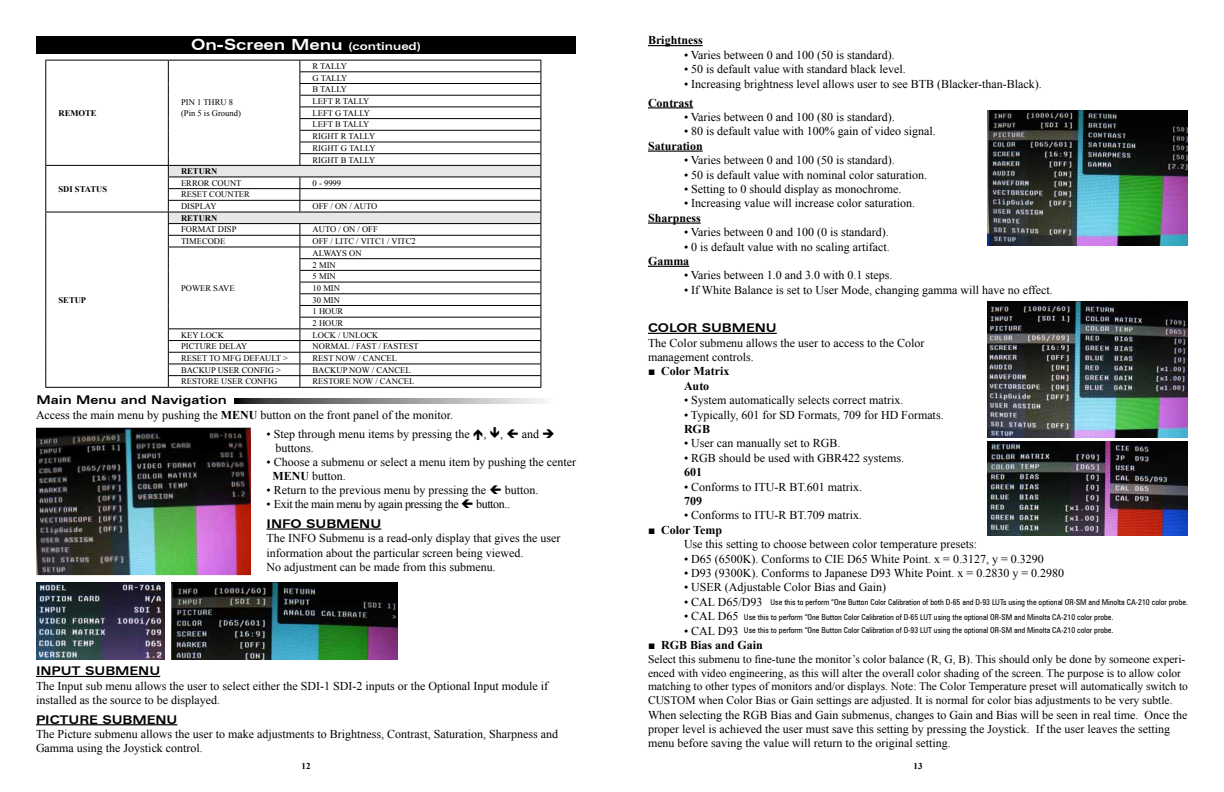
<style>
.page{position:relative;width:1224px;height:792px;background:#fff}
.page>*{position:absolute;margin:0;border:0;box-sizing:border-box;transform-origin:0 0}
.t1{font:700 expanded 15.4px "Zurich BT";color:#fff}
.t2{font:12px/14.4px "Times New Roman";color:#000}
.t3{font:700 12px/14.4px "Times New Roman";color:#000}
.t4{font:700 expanded 12px "Zurich BT";color:#000}
.t5{font:12px "Times New Roman";letter-spacing:-.03em;color:#000}
.t6{font:11.5px/13.8px "Times New Roman";color:#000}
.t7{font:700 9px "Times New Roman";color:#000}
.t8{font:8.6px/11.7px "Times New Roman";color:#000}
.t9{font:700 8.6px "Times New Roman";color:#000}
.t10{font:condensed 8.1px/14.9px "Zurich BT";color:#000}
.s1{font-size:11px}
.s2{font-weight:700}
.s3{font-weight:400}
</style>
<div class="page">
<div style="left:36px;top:36px;width:540px;height:18px;background:#000"></div>
<svg style="left:235px;top:398px;width:309px;height:5px;background:#8e8f91"></svg>
<hr style="left:36px;top:724px;width:141px;height:1px;background:#000">
<hr style="left:267px;top:528px;width:114px;height:2px;background:#000">
<hr style="left:36px;top:676px;width:124px;height:1px;background:#000">
<hr style="left:45px;top:60px;width:123px;height:1px;background:#000">
<hr style="left:45px;top:165px;width:123px;height:1px;background:#000">
<hr style="left:45px;top:212px;width:123px;height:1px;background:#000">
<svg style="left:45px;top:60px;width:1px;height:327px"></svg>
<svg style="left:168px;top:60px;width:374px;height:327px"></svg>
<hr style="left:45px;top:387px;width:123px;height:1px;background:#000">
<hr style="left:168px;top:387px;width:132px;height:1px;background:#000">
<hr style="left:300px;top:387px;width:241px;height:1px;background:#000">
<img style="left:36px;top:428px;width:215px;height:147px">
<img style="left:36px;top:582px;width:128px;height:77px">
<img style="left:172px;top:582px;width:225px;height:77px">
<hr style="left:648px;top:107px;width:45px;height:1px;background:#000">
<hr style="left:648px;top:151px;width:55px;height:1px;background:#000">
<hr style="left:648px;top:223px;width:53px;height:1px;background:#000">
<hr style="left:648px;top:266px;width:41px;height:1px;background:#000">
<hr style="left:648px;top:333px;width:129px;height:1px;background:#000">
<hr style="left:648px;top:45px;width:55px;height:1px;background:#000">
<img style="left:988px;top:111px;width:200px;height:135px">
<img style="left:988px;top:302px;width:200px;height:135px">
<img style="left:988px;top:442px;width:200px;height:93px">
<p class="t1" style="left:191px;top:35px;width:231px">On-Screen Menu <span class="s1">(continued)</span></p>
<p class="t9" style="left:58px;top:107px;width:40px">REMOTE</p>
<p class="t8" style="left:181px;top:97px;width:61px;line-height:10.3px">PIN 1 THRU 8 (Pin 5 is Ground)</p>
<p class="t8" style="left:313px;top:60px;width:65px">R TALLY<br>G TALLY<br>B TALLY<br>LEFT R TALLY<br>LEFT G TALLY<br>LEFT B TALLY<br>RIGHT R TALLY<br>RIGHT G TALLY<br>RIGHT B TALLY</p>
<p class="t9" style="left:58px;top:183px;width:50px">SDI STATUS</p>
<p class="t9" style="left:58px;top:294px;width:29px">SETUP</p>
<p class="t9" style="left:181px;top:165px;width:38px">RETURN</p>
<p class="t8" style="left:181px;top:177px;width:62px">ERROR COUNT</p>
<p class="t8" style="left:313px;top:177px;width:30px">0 - 9999</p>
<p class="t8" style="left:181px;top:189px;width:70px">RESET COUNTER<br>DISPLAY</p>
<p class="t8" style="left:313px;top:200px;width:66px">OFF / ON / AUTO</p>
<p class="t9" style="left:181px;top:212px;width:38px">RETURN</p>
<p class="t8" style="left:181px;top:224px;width:57px">FORMAT DISP</p>
<p class="t8" style="left:313px;top:224px;width:67px">AUTO / ON / OFF</p>
<p class="t8" style="left:181px;top:235px;width:46px">TIMECODE</p>
<p class="t8" style="left:313px;top:235px;width:105px">OFF / LITC / VITC1 / VITC2</p>
<p class="t8" style="left:181px;top:282px;width:55px">POWER SAVE</p>
<p class="t8" style="left:313px;top:247px;width:50px">ALWAYS ON<br>2 MIN<br>5 MIN<br>10 MIN<br>30 MIN<br>1 HOUR<br>2 HOUR</p>
<p class="t8" style="left:181px;top:329px;width:44px">KEY LOCK</p>
<p class="t8" style="left:313px;top:329px;width:67px">LOCK / UNLOCK</p>
<p class="t8" style="left:181px;top:341px;width:68px">PICTURE DELAY</p>
<p class="t8" style="left:313px;top:341px;width:108px">NORMAL / FAST / FASTEST</p>
<p class="t8" style="left:181px;top:352px;width:108px">RESET TO MFG DEFAULT &gt;</p>
<p class="t8" style="left:313px;top:352px;width:86px">REST NOW / CANCEL</p>
<p class="t8" style="left:181px;top:364px;width:101px">BACKUP USER CONFIG &gt;</p>
<p class="t8" style="left:313px;top:364px;width:100px">BACKUP NOW / CANCEL</p>
<p class="t8" style="left:181px;top:376px;width:98px">RESTORE USER CONFIG</p>
<p class="t8" style="left:313px;top:376px;width:103px">RESTORE NOW / CANCEL</p>
<p class="t4" style="left:37px;top:393px;width:192px">Main Menu and Navigation</p>
<p class="t2" style="left:36px;top:408px;width:419px">Access the main menu by pushing the <span class="s2">MENU</span> button on the front panel of the monitor.</p>
<p class="t2" style="left:267px;top:427px;width:238px">• Step through menu items by pressing the , ,</p>
<p class="t2" style="left:522px;top:427px;width:35px">and ➔</p>
<p class="t2" style="left:276px;top:441px;width:40px">buttons.</p>
<p class="t2" style="left:273px;top:455px;width:305px;line-height:14px;text-indent:-6px">• Choose a submenu or select a menu item by pushing the center<br><span class="s2">MENU</span> button.</p>
<p class="t2" style="left:267px;top:483px;width:221px">• Return to the previous menu by pressing the</p>
<p class="t2" style="left:505px;top:483px;width:35px">button.</p>
<p class="t5" style="left:267px;top:496px;width:194px">• Exit the main menu by again pressing the</p>
<p class="t2" style="left:476px;top:497px;width:36px">button..</p>
<p class="t4" style="left:267px;top:516px;width:116px">INFO SUBMENU</p>
<p class="t2" style="left:267px;top:531px;width:295px">The INFO Submenu is a read-only display that gives the user information about the particular screen being viewed.<br>No adjustment can be made from this submenu.</p>
<p class="t4" style="left:36px;top:664px;width:126px">INPUT SUBMENU</p>
<p class="t2" style="left:36px;top:678px;width:514px">The Input sub menu allows the user to select either the SDI-1 SDI-2 inputs or the Optional Input module if installed as the source to be displayed.</p>
<p class="t4" style="left:36px;top:712px;width:143px">PICTURE SUBMENU</p>
<p class="t2" style="left:36px;top:727px;width:524px">The Picture submenu allows the user to make adjustments to Brightness, Contrast, Saturation, Sharpness and<br>Gamma using the Joystick control.</p>
<p class="t7" style="left:302px;top:759px;width:10px">12</p>
<p class="t3" style="left:648px;top:33px;width:56px">Brightness</p>
<p class="t2" style="left:684px;top:47px;width:212px">• Varies between 0 and 100 (50 is standard).</p>
<p class="t2" style="left:684px;top:62px;width:223px">• 50 is default value with standard black level.</p>
<p class="t2" style="left:684px;top:76px;width:359px">• Increasing brightness level allows user to see BTB (Blacker-than-Black).</p>
<p class="t3" style="left:648px;top:95px;width:47px">Contrast</p>
<p class="t2" style="left:684px;top:110px;width:212px">• Varies between 0 and 100 (80 is standard).</p>
<p class="t2" style="left:684px;top:124px;width:253px">• 80 is default value with 100% gain of video signal.</p>
<p class="t3" style="left:648px;top:138px;width:56px">Saturation</p>
<p class="t2" style="left:684px;top:153px;width:212px">• Varies between 0 and 100 (50 is standard).</p>
<p class="t2" style="left:684px;top:167px;width:245px">• 50 is default value with nominal color saturation.</p>
<p class="t2" style="left:684px;top:182px;width:219px">• Setting to 0 should display as monochrome.</p>
<p class="t2" style="left:684px;top:196px;width:233px">• Increasing value will increase color saturation.</p>
<p class="t3" style="left:648px;top:210px;width:54px">Sharpness</p>
<p class="t2" style="left:684px;top:225px;width:206px">• Varies between 0 and 100 (0 is standard).</p>
<p class="t2" style="left:684px;top:239px;width:207px">• 0 is default value with no scaling artifact.</p>
<p class="t3" style="left:648px;top:253px;width:43px">Gamma</p>
<p class="t2" style="left:684px;top:268px;width:210px">• Varies between 1.0 and 3.0 with 0.1 steps.</p>
<p class="t2" style="left:684px;top:282px;width:370px">• If White Balance is set to User Mode, changing gamma will have no effect.</p>
<p class="t4" style="left:648px;top:321px;width:130px">COLOR SUBMENU</p>
<p class="t2" style="left:648px;top:335px;width:278px">The Color submenu allows the user to access to the Color management controls.</p>
<p class="t3" style="left:684px;top:364px;width:47px;text-indent:-36px"><span class="s3">■</span> Color Matrix<br>Auto</p>
<p class="t2" style="left:684px;top:393px;width:221px">• System automatically selects correct matrix.</p>
<p class="t2" style="left:684px;top:407px;width:261px">• Typically, 601 for SD Formats, 709 for HD Formats.</p>
<p class="t3" style="left:684px;top:422px;width:28px">RGB</p>
<p class="t2" style="left:684px;top:436px;width:158px">• User can manually set to RGB.</p>
<p class="t2" style="left:684px;top:450px;width:222px">• RGB should be used with GBR422 systems.</p>
<p class="t3" style="left:684px;top:465px;width:19px">601</p>
<p class="t2" style="left:684px;top:479px;width:180px">• Conforms to ITU-R BT.601 matrix.</p>
<p class="t3" style="left:684px;top:494px;width:19px">709</p>
<p class="t2" style="left:684px;top:508px;width:180px">• Conforms to ITU-R BT.709 matrix.</p>
<p class="t2" style="left:684px;top:522px;width:295px;text-indent:-36px">■ <span class="s2">Color Temp<br></span>Use this setting to choose between color temperature presets:</p>
<p class="t2" style="left:684px;top:551px;width:361px">• D65 (6500K). Conforms to CIE D65 White Point. x = 0.3127, y = 0.3290</p>
<p class="t2" style="left:684px;top:566px;width:382px">• D93 (9300K). Conforms to Japanese D93 White Point. x = 0.2830 y = 0.2980</p>
<p class="t2" style="left:684px;top:580px;width:204px">• USER (Adjustable Color Bias and Gain)</p>
<p class="t2" style="left:684px;top:594px;width:80px">• CAL D65/D93</p>
<p class="t2" style="left:684px;top:609px;width:56px">• CAL D65</p>
<p class="t2" style="left:684px;top:623px;width:56px">• CAL D93</p>
<p class="t3" style="left:648px;top:638px;width:116px"><span class="s3">■</span> RGB Bias and Gain</p>
<p class="t6" style="left:648px;top:652px;width:541px">Select this submenu to fine-tune the monitor’s color balance (R, G, B). This should only be done by someone experi&shy;enced with video engineering, as this will alter the overall color shading of the screen. The purpose is to allow color matching to other types of monitors and/or displays. Note: The Color Temperature preset will automatically switch to CUSTOM when Color Bias or Gain settings are adjusted. It is normal for color bias adjustments to be very subtle.</p>
<p class="t2" style="left:648px;top:707px;width:541px">When selecting the RGB Bias and Gain submenus, changes to Gain and Bias will be seen in real time. Once the proper level is achieved the user must save this setting by pressing the Joystick. If the user leaves the setting menu before saving the value will return to the original setting.</p>
<p class="t10" style="left:744px;top:594px;width:446px;text-indent:27px">Use this to perform “One Button Color Calibration of both D-65 and D-93 LUTs using the optional OR-SM and Minolta CA-210 color probe.<br>Use this to perform “One Button Color Calibration of D-65 LUT using the optional OR-SM and Minolta CA-210 color probe.</p>
<p class="t10" style="left:744px;top:623px;width:371px">Use this to perform “One Button Color Calibration of D-93 LUT using the optional OR-SM and Minolta CA-210 color probe.</p>
<p class="t7" style="left:914px;top:759px;width:10px">13</p>
</div>
